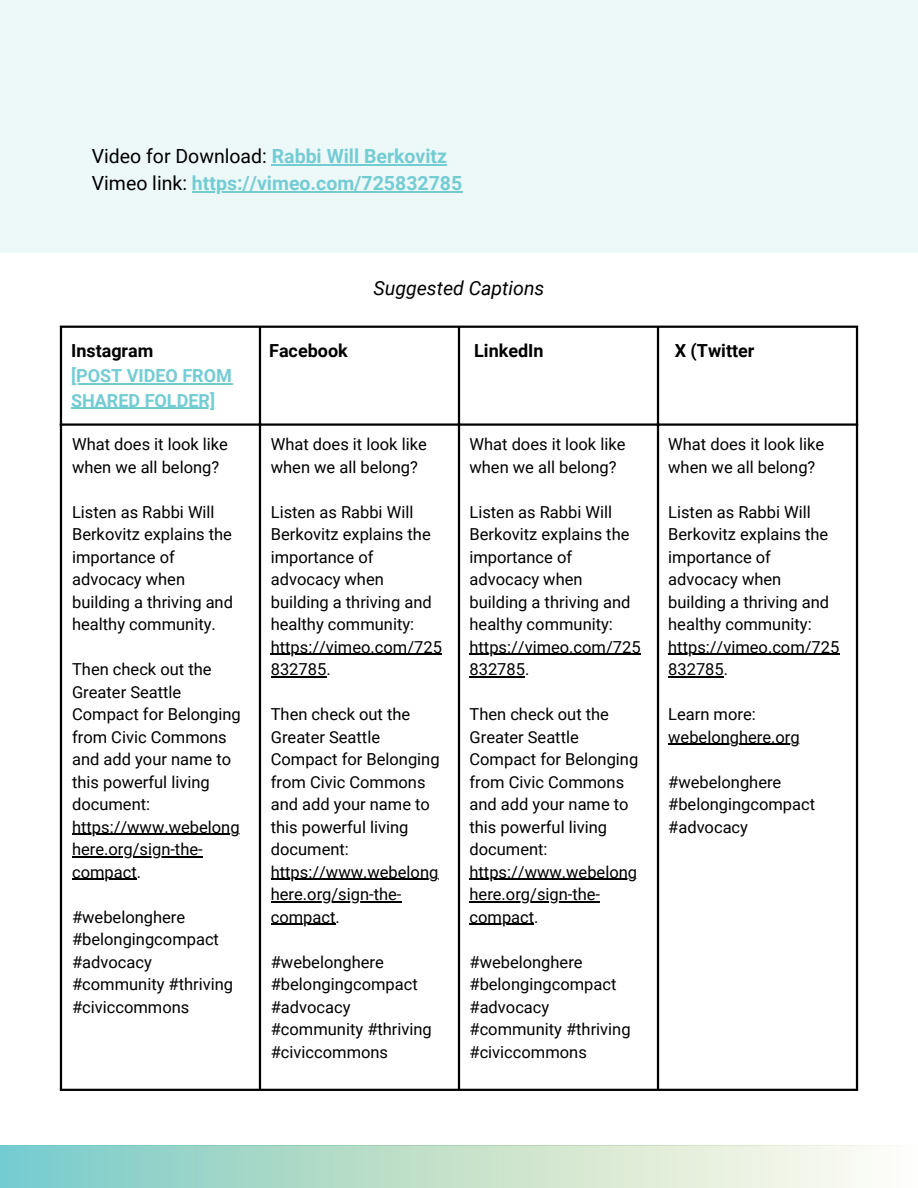
<style>
.page{position:relative;width:918px;height:1188px;background:#fff}
.page>*{position:absolute;margin:0;border:0;box-sizing:border-box;transform-origin:0 0}
.t1{font:700 19.5px "Roboto";color:#74ccd3}
.t2{font:italic 19.5px "Roboto";color:#000}
.t3{font:700 18px "Roboto";color:#000}
.t4{font:700 18px/24.8px "Roboto";color:#74ccd3}
.t5{font:16.5px/22.5px "Roboto";color:#000}
.s1{font-weight:400;color:#000}
</style>
<div class="page">
<hr style="left:71px;top:383px;width:161px;height:1px;background:#74ccd3">
<hr style="left:71px;top:408px;width:144px;height:1px;background:#74ccd3">
<hr style="left:60px;top:328px;width:2px;height:761px;background:#000">
<hr style="left:259px;top:328px;width:2px;height:761px;background:#000">
<hr style="left:458px;top:328px;width:2px;height:761px;background:#000">
<hr style="left:657px;top:328px;width:2px;height:761px;background:#000">
<hr style="left:856px;top:328px;width:2px;height:761px;background:#000">
<hr style="left:60px;top:326px;width:798px;height:2px;background:#000">
<hr style="left:60px;top:423px;width:798px;height:3px;background:#000">
<hr style="left:60px;top:1089px;width:798px;height:2px;background:#000">
<div style="left:0;top:0;width:918px;height:253px;background:#edf8f9"></div>
<hr style="left:72px;top:834px;width:168px;height:1px;background:#000">
<hr style="left:72px;top:856px;width:131px;height:2px;background:#000">
<hr style="left:72px;top:879px;width:65px;height:1px;background:#000">
<hr style="left:271px;top:654px;width:171px;height:1px;background:#000">
<hr style="left:271px;top:676px;width:55px;height:2px;background:#000">
<hr style="left:271px;top:879px;width:167px;height:1px;background:#000">
<hr style="left:271px;top:901px;width:130px;height:2px;background:#000">
<hr style="left:271px;top:924px;width:65px;height:1px;background:#000">
<hr style="left:470px;top:654px;width:171px;height:1px;background:#000">
<hr style="left:470px;top:676px;width:55px;height:2px;background:#000">
<hr style="left:470px;top:879px;width:167px;height:1px;background:#000">
<hr style="left:470px;top:901px;width:130px;height:2px;background:#000">
<hr style="left:470px;top:924px;width:64px;height:1px;background:#000">
<hr style="left:668px;top:654px;width:171px;height:1px;background:#000">
<hr style="left:668px;top:676px;width:56px;height:2px;background:#000">
<hr style="left:668px;top:744px;width:132px;height:1px;background:#000">
<svg style="left:0;top:1146px;width:864px;height:42px;background:#bde0d1"></svg>
<hr style="left:192px;top:191px;width:270px;height:1px;background:#74ccd3">
<hr style="left:272px;top:164px;width:175px;height:1px;background:#74ccd3">
<p class="t1" style="left:92px;top:145px;width:357px"><span class="s1">Video for Download:</span> Rabbi Will Berkovitz</p>
<p class="t1" style="left:92px;top:172px;width:372px"><span class="s1">Vimeo link:</span> https://vimeo.com/725832785</p>
<p class="t3" style="left:71px;top:340px;width:84px">Instagram</p>
<p class="t4" style="left:71px;top:363px;width:162px">[POST VIDEO FROM<br>SHARED FOLDER]</p>
<p class="t5" style="left:72px;top:433px;width:157px">What does it look like when we all belong?</p>
<p class="t5" style="left:72px;top:501px;width:162px">Listen as Rabbi Will<br>Berkovitz explains the importance of advocacy when building a thriving and healthy community.</p>
<p class="t5" style="left:72px;top:658px;width:170px">Then check out the<br>Greater Seattle<br>Compact for Belonging from Civic Commons and add your name to this powerful living document: https://www.webelong here.org/sign-the&shy;compact.</p>
<p class="t5" style="left:72px;top:906px;width:163px">#webelonghere #belongingcompact #advocacy #community #thriving #civiccommons</p>
<p class="t2" style="left:374px;top:277px;width:172px">Suggested Captions</p>
<p class="t3" style="left:269px;top:340px;width:80px">Facebook</p>
<p class="t3" style="left:474px;top:340px;width:71px">LinkedIn</p>
<p class="t3" style="left:675px;top:340px;width:81px">X (Twitter</p>
<p class="t5" style="left:271px;top:433px;width:157px">What does it look like when we all belong?</p>
<p class="t5" style="left:271px;top:501px;width:173px">Listen as Rabbi Will<br>Berkovitz explains the importance of advocacy when building a thriving and healthy community: https://vimeo.com/725<br>832785.</p>
<p class="t5" style="left:271px;top:703px;width:170px">Then check out the<br>Greater Seattle<br>Compact for Belonging from Civic Commons and add your name to this powerful living document: https://www.webelong here.org/sign-the&shy;compact.</p>
<p class="t5" style="left:271px;top:951px;width:163px">#webelonghere #belongingcompact #advocacy #community #thriving #civiccommons</p>
<p class="t5" style="left:470px;top:433px;width:157px">What does it look like when we all belong?</p>
<p class="t5" style="left:470px;top:501px;width:173px">Listen as Rabbi Will<br>Berkovitz explains the importance of advocacy when building a thriving and healthy community: https://vimeo.com/725<br>832785.</p>
<p class="t5" style="left:470px;top:703px;width:170px">Then check out the<br>Greater Seattle<br>Compact for Belonging from Civic Commons and add your name to this powerful living document: https://www.webelong here.org/sign-the&shy;compact.</p>
<p class="t5" style="left:470px;top:951px;width:163px">#webelonghere #belongingcompact #advocacy #community #thriving #civiccommons</p>
<p class="t5" style="left:668px;top:433px;width:157px">What does it look like when we all belong?</p>
<p class="t5" style="left:668px;top:501px;width:173px">Listen as Rabbi Will<br>Berkovitz explains the importance of advocacy when building a thriving and healthy community: https://vimeo.com/725<br>832785.</p>
<p class="t5" style="left:668px;top:703px;width:133px">Learn more: webelonghere.org</p>
<p class="t5" style="left:668px;top:771px;width:148px">#webelonghere #belongingcompact #advocacy</p>
</div>
